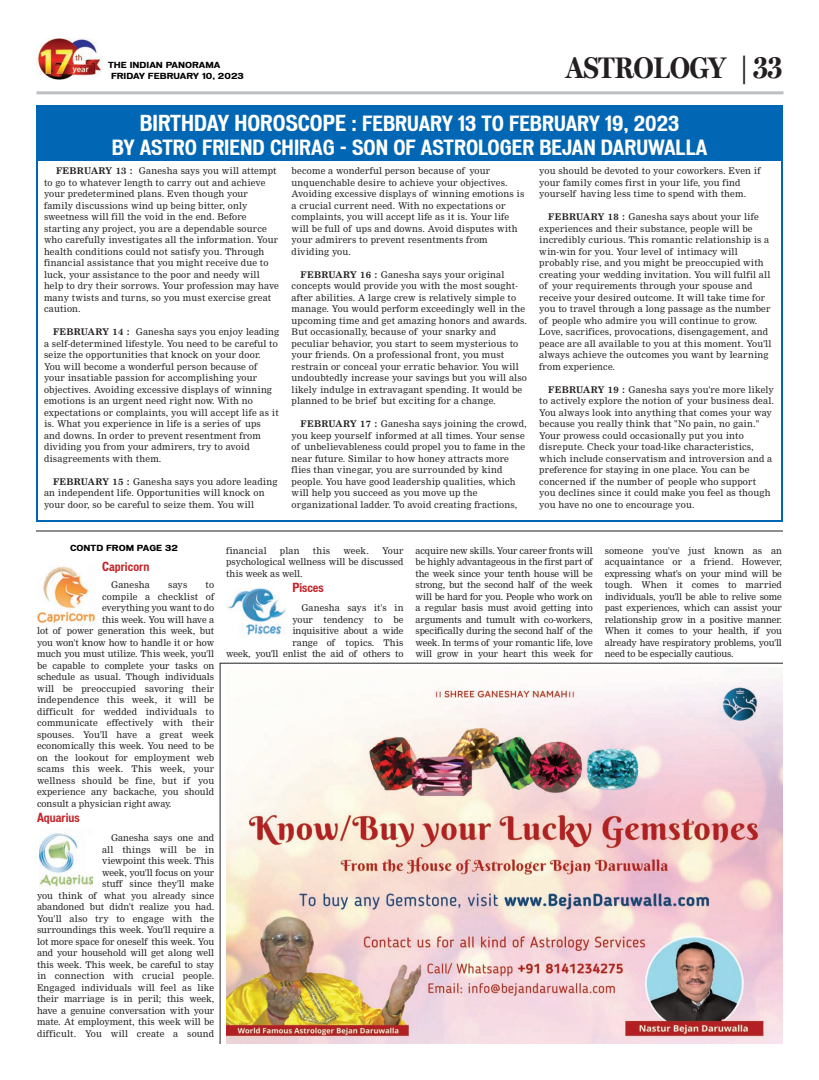
<style>
.page{position:relative;width:819px;height:1080px;background:#fff}
.page>*{position:absolute;margin:0;border:0;box-sizing:border-box;transform-origin:0 0}
.t1{font:700 30px "Miller Display Cond";color:#231f20}
.t2{font:700 condensed 20px/24.4px "Vonnes";color:#fff;text-align:center}
.t3{font:700 condensed 12px "Vonnes";color:#c32329}
.t4{font:9px/11.5px "Nimrod";letter-spacing:.02em;color:#231f20}
.t5{font:9px/11.5px "Nimrod";color:#231f20;text-align:right}
.t6{font:9px/11.5px "Nimrod";letter-spacing:-.01em;color:#231f20;text-align:right}
.t7{font:700 8px/11px "Vonnes";color:#000}
.s1{font-size:21px}
.s2{font-weight:700}
</style>
<div class="page">
<img style="left:37px;top:38px;width:65px;height:42px">
<hr style="left:37px;top:91px;width:747px;height:3px;background:#bdbec1">
<img style="left:37px;top:566px;width:58px;height:60px">
<img style="left:39px;top:833px;width:54px;height:56px">
<img style="left:226px;top:588px;width:60px;height:48px">
<div style="left:36px;top:105px;width:747px;height:56px;background:#0166b3"></div>
<hr style="left:36px;top:531px;width:747px;height:1px;background:#231f20">
<img style="left:226px;top:675px;width:557px;height:369px">
<hr style="left:220px;top:663px;width:1px;height:381px;background:#231f20">
<hr style="left:220px;top:663px;width:563px;height:1px;background:#231f20">
<p class="t7" style="left:111px;top:60px;width:134px;text-indent:-3px">THE INDIAN PANORAMA<br>FRIDAY FEBRUARY 10, 2023</p>
<h1 class="t1" style="left:566px;top:56px;width:218px">ASTROLOGY | 33</h1>
<h2 class="t2" style="left:112px;top:113px;width:597px"><span class="s1">BIRTHDAY HOROSCOPE :</span> FEBRUARY 13 TO FEBRUARY 19, 2023<br>BY ASTRO FRIEND CHIRAG - SON OF ASTROLOGER BEJAN DARUWALLA</h2>
<p class="t4" style="left:44px;top:166px;width:236px;text-indent:12px"><span class="s2">FEBRUARY 13 :</span> Ganesha says you will attempt to go to whatever length to carry out and achieve your predetermined plans. Even though your family discussions wind up being bitter, only sweetness will fill the void in the end. Before starting any project, you are a dependable source who carefully investigates all the information. Your health conditions could not satisfy you. Through financial assistance that you might receive due to luck, your assistance to the poor and needy will help to dry their sorrows. Your profession may have many twists and turns, so you must exercise great caution.</p>
<p class="t4" style="left:44px;top:327px;width:237px;text-indent:9px"><span class="s2">FEBRUARY 14 :</span> Ganesha says you enjoy leading a self-determined lifestyle. You need to be careful to seize the opportunities that knock on your door.<br>You will become a wonderful person because of your insatiable passion for accomplishing your objectives. Avoiding excessive displays of winning emotions is an urgent need right now. With no expectations or complaints, you will accept life as it is. What you experience in life is a series of ups and downs. In order to prevent resentment from dividing you from your admirers, try to avoid disagreements with them.</p>
<p class="t4" style="left:44px;top:476px;width:235px;text-indent:9px"><span class="s2">FEBRUARY 15 :</span> Ganesha says you adore leading an independent life. Opportunities will knock on your door, so be careful to seize them. You will</p>
<p class="t4" style="left:292px;top:166px;width:234px">become a wonderful person because of your unquenchable desire to achieve your objectives.<br>Avoiding excessive displays of winning emotions is a crucial current need. With no expectations or complaints, you will accept life as it is. Your life will be full of ups and downs. Avoid disputes with your admirers to prevent resentments from dividing you.</p>
<p class="t4" style="left:292px;top:269px;width:237px;text-indent:9px"><span class="s2">FEBRUARY 16 :</span> Ganesha says your original concepts would provide you with the most sought&shy;after abilities. A large crew is relatively simple to manage. You would perform exceedingly well in the upcoming time and get amazing honors and awards.<br>But occasionally, because of your snarky and peculiar behavior, you start to seem mysterious to your friends. On a professional front, you must restrain or conceal your erratic behavior. You will undoubtedly increase your savings but you will also likely indulge in extravagant spending. It would be planned to be brief but exciting for a change.</p>
<p class="t4" style="left:292px;top:419px;width:237px;text-indent:9px"><span class="s2">FEBRUARY 17 :</span> Ganesha says joining the crowd, you keep yourself informed at all times. Your sense of unbelievableness could propel you to fame in the near future. Similar to how honey attracts more flies than vinegar, you are surrounded by kind people. You have good leadership qualities, which will help you succeed as you move up the organizational ladder. To avoid creating fractions,</p>
<p class="t4" style="left:539px;top:166px;width:223px">you should be devoted to your coworkers. Even if your family comes first in your life, you find yourself having less time to spend with them.</p>
<p class="t4" style="left:539px;top:212px;width:234px;text-indent:9px"><span class="s2">FEBRUARY 18 :</span> Ganesha says about your life experiences and their substance, people will be incredibly curious. This romantic relationship is a win-win for you. Your level of intimacy will probably rise, and you might be preoccupied with creating your wedding invitation. You will fulfil all of your requirements through your spouse and receive your desired outcome. It will take time for you to travel through a long passage as the number of people who admire you will continue to grow.<br>Love, sacrifices, provocations, disengagement, and peace are all available to you at this moment. You'll always achieve the outcomes you want by learning from experience.</p>
<p class="t4" style="left:539px;top:384px;width:236px;text-indent:9px"><span class="s2">FEBRUARY 19 :</span> Ganesha says you're more likely to actively explore the notion of your business deal.<br>You always look into anything that comes your way because you really think that "No pain, no gain." Your prowess could occasionally put you into disrepute. Check your toad-like characteristics, which include conservatism and introversion and a preference for staying in one place. You can be concerned if the number of people who support you declines since it could make you feel as though you have no one to encourage you.</p>
<p class="t7" style="left:70px;top:543px;width:109px">CONTD FROM PAGE 32</p>
<h3 class="t3" style="left:102px;top:562px;width:49px">Capricorn</h3>
<p class="t4" style="left:111px;top:580px;width:40px">Ganesha</p>
<p class="t4" style="left:168px;top:580px;width:21px">says</p>
<p class="t4" style="left:206px;top:580px;width:10px">to</p>
<p class="t4" style="left:102px;top:591px;width:114px">compile a checklist of</p>
<p class="t5" style="left:102px;top:603px;width:114px">everything you want to do</p>
<p class="t5" style="left:102px;top:614px;width:114px">this week. You will have a</p>
<p class="t5" style="left:37px;top:626px;width:179px">lot of power generation this week, but</p>
<p class="t5" style="left:37px;top:637px;width:179px">you won't know how to handle it or how</p>
<p class="t5" style="left:37px;top:649px;width:179px">much you must utilize. This week, you'll</p>
<p class="t5" style="left:37px;top:660px;width:179px">be capable to complete your tasks on</p>
<p class="t5" style="left:37px;top:672px;width:179px">schedule as usual. Though individuals</p>
<p class="t4" style="left:37px;top:683px;width:179px">will be preoccupied savoring their</p>
<p class="t4" style="left:37px;top:695px;width:179px">independence this week, it will be</p>
<p class="t4" style="left:37px;top:706px;width:179px">difficult for wedded individuals to</p>
<p class="t4" style="left:37px;top:718px;width:179px">communicate effectively with their</p>
<p class="t4" style="left:37px;top:729px;width:179px">spouses. You'll have a great week</p>
<p class="t5" style="left:37px;top:741px;width:179px">economically this week. You need to be</p>
<p class="t4" style="left:37px;top:752px;width:179px">on the lookout for employment web</p>
<p class="t4" style="left:37px;top:764px;width:179px">scams this week. This week, your</p>
<p class="t4" style="left:37px;top:775px;width:179px">wellness should be fine, but if you</p>
<p class="t4" style="left:37px;top:787px;width:179px">experience any backache, you should</p>
<p class="t5" style="left:37px;top:798px;width:136px">consult a physician right away.</p>
<h3 class="t3" style="left:37px;top:813px;width:44px">Aquarius</h3>
<p class="t5" style="left:37px;top:833px;width:179px">Ganesha says one and<br>all things will be in<br>viewpoint this week. This<br>week, you'll focus on your<br>stuff since they'll make<br>you think of what you already since abandoned but didn't realize you had.<br>You'll also try to engage with the surroundings this week. You'll require a lot more space for oneself this week. You and your household will get along well this week. This week, be careful to stay in connection with crucial people.<br>Engaged individuals will feel as like their marriage is in peril; this week, have a genuine conversation with your mate. At employment, this week will be difficult. You will create a sound</p>
<p class="t4" style="left:226px;top:545px;width:42px">financial</p>
<p class="t4" style="left:280px;top:545px;width:21px">plan</p>
<p class="t4" style="left:313px;top:545px;width:19px">this</p>
<p class="t4" style="left:343px;top:545px;width:27px">week.</p>
<p class="t4" style="left:226px;top:545px;width:179px;text-align:justify;text-indent:156px">Your psychological wellness will be discussed this week as well.</p>
<h3 class="t3" style="left:292px;top:583px;width:33px">Pisces</h3>
<p class="t6" style="left:226px;top:603px;width:179px">Ganesha says it's in<br>your tendency to be<br>inquisitive about a wide<br>range of topics. This<br>week, you'll enlist the aid of others to</p>
<p class="t4" style="left:415px;top:545px;width:179px;text-align:justify">acquire new skills. Your career fronts will be highly advantageous in the first part of the week since your tenth house will be strong, but the second half of the week will be hard for you. People who work on a regular basis must avoid getting into arguments and tumult with co-workers, specifically during the second half of the week. In terms of your romantic life, love will grow in your heart this week for</p>
<p class="t4" style="left:605px;top:545px;width:179px;text-align:justify">someone you've just known as an acquaintance or a friend. However, expressing what's on your mind will be tough. When it comes to married individuals, you'll be able to relive some past experiences, which can assist your relationship grow in a positive manner.<br>When it comes to your health, if you already have respiratory problems, you'll need to be especially cautious.</p>
</div>
